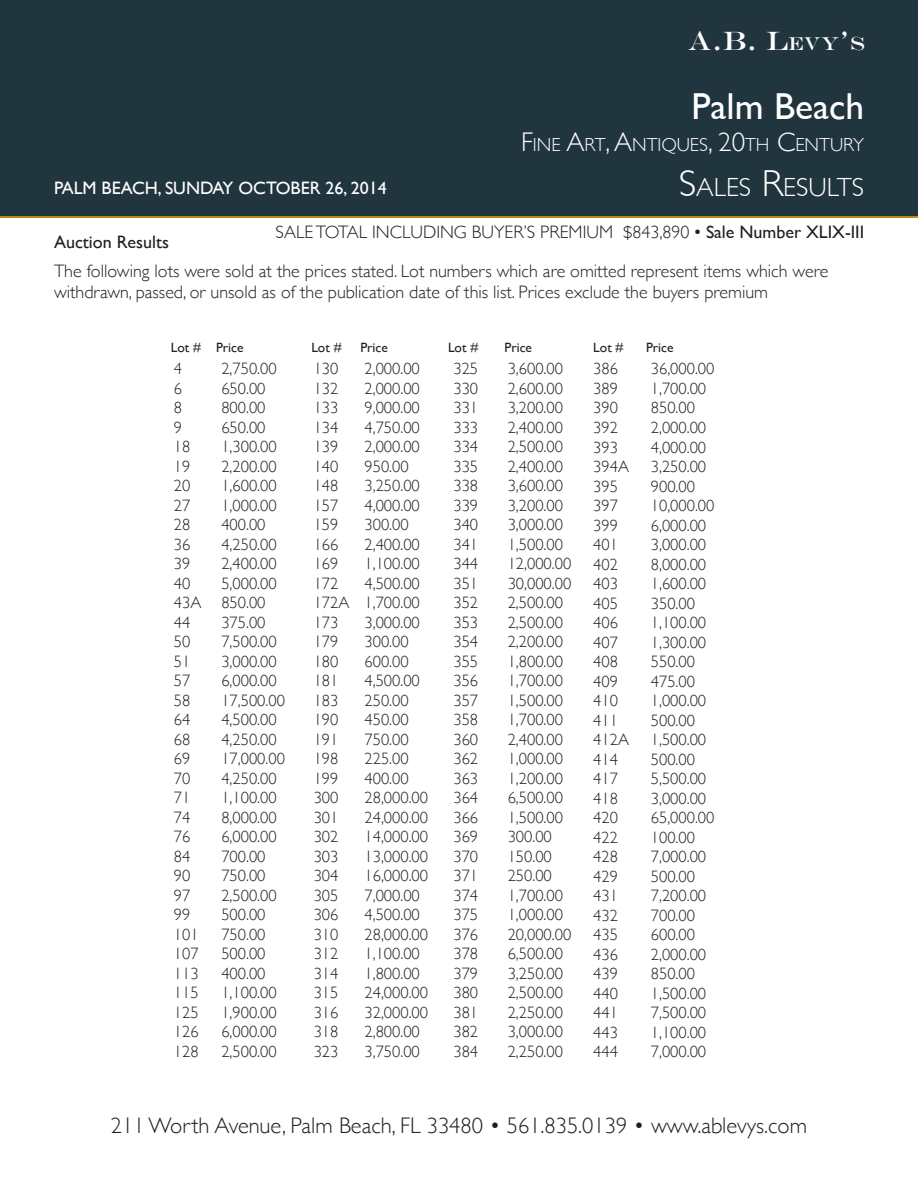
<style>
.page{position:relative;width:918px;height:1188px;background:#fff}
.page>*{position:absolute;margin:0;border:0;box-sizing:border-box;transform-origin:0 0}
.t1{font:37.5px "Gill Sans";color:#fff}
.t2{font:27px "Engravers";color:#fff}
.t3{font:300 26.25px "Gill Sans";color:#fff}
.t4{font:300 22.5px "Gill Sans";color:#231f20}
.t5{font:300 18.9px "Gill Sans";color:#fff}
.t6{font:300 18px/21.6px "Gill Sans";color:#231f20}
.t7{font:18px "Gill Sans";color:#fff}
.t8{font:18px "Gill Sans";color:#231f20}
.t9{font:300 16.5px/19.5px "Gill Sans";color:#231f20}
.t10{font:13.5px "Gill Sans";color:#231f20}
.s1{font-size:18.9px}
.s2{font-style:inherit}
.s3{font-size:27px}
.s4{font-size:37.5px}
.s5{font-weight:400}
</style>
<div class="page">
<div style="left:0;top:0;width:918px;height:218px;background:#21353f"></div>
<hr style="left:0;top:217px;width:918px;height:1px;background:#b88914">
<p class="t7" style="left:54px;top:178px;width:334px">PALM BEACH, SUNDAY OCTOBER 26, 2014</p>
<h2 class="t2" style="left:688px;top:25px;width:178px">A.B. L<span class="s1">EVY</span><span class="s2">’</span><span class="s1">S</span></h2>
<h1 class="t1" style="left:691px;top:84px;width:174px">Palm Beach</h1>
<p class="t5" style="left:521px;top:130px;width:345px"><span class="s3">F</span>INE <span class="s3">A</span>RT<span class="s3">, A</span>NTIQUES<span class="s3">, 20</span>TH <span class="s3">C</span>ENTURY</p>
<h3 class="t3" style="left:679px;top:167px;width:187px"><span class="s4">S</span>ALES <span class="s4">R</span>ESULTS</h3>
<p class="t6" style="left:276px;top:221px;width:590px">SALE TOTAL INCLUDING BUYER’S PREMIUM $843,890 <span class="s5">• Sale Number XLIX-III</span></p>
<p class="t8" style="left:54px;top:232px;width:117px">Auction Results</p>
<p class="t6" style="left:54px;top:259px;width:776px">The following lots were sold at the prices stated. Lot numbers which are omitted represent items which were withdrawn, passed, or unsold as of the publication date of this list. Prices exclude the buyers premium</p>
<p class="t10" style="left:171px;top:339px;width:74px">Lot # Price</p>
<p class="t10" style="left:311px;top:339px;width:32px">Lot #</p>
<p class="t10" style="left:360px;top:339px;width:29px">Price</p>
<p class="t10" style="left:448px;top:339px;width:32px">Lot #</p>
<p class="t10" style="left:505px;top:339px;width:29px">Price</p>
<p class="t10" style="left:593px;top:339px;width:32px">Lot #</p>
<p class="t10" style="left:646px;top:339px;width:29px">Price</p>
<p class="t9" style="left:174px;top:358px;width:29px">4<br>6<br>8<br>9<br>18<br>19<br>20<br>27<br>28<br>36<br>39<br>40<br>43A<br>44<br>50<br>51<br>57<br>58<br>64<br>68<br>69<br>70<br>71<br>74<br>76<br>84<br>90<br>97<br>99<br>101<br>107<br>113<br>115<br>125<br>126<br>128</p>
<p class="t9" style="left:314px;top:358px;width:37px">130<br>132<br>133<br>134<br>139<br>140<br>148<br>157<br>159<br>166<br>169<br>172<br>172A<br>173<br>179<br>180<br>181<br>183<br>190<br>191<br>198<br>199<br>300<br>301<br>302<br>303<br>304<br>305<br>306<br>310<br>312<br>314<br>315<br>316<br>318<br>323</p>
<p class="t9" style="left:453px;top:358px;width:26px;text-align:justify">325<br>330<br>331<br>333<br>334<br>335<br>338<br>339<br>340<br>341<br>344<br>351<br>352<br>353<br>354<br>355<br>356<br>357<br>358<br>360<br>362<br>363<br>364<br>366<br>369<br>370<br>371<br>374<br>375<br>376<br>378<br>379<br>380<br>381<br>382<br>384</p>
<p class="t9" style="left:593px;top:359px;width:37px">386<br>389<br>390<br>392<br>393<br>394A<br>395<br>397<br>399<br>401<br>402<br>403<br>405<br>406<br>407<br>408<br>409<br>410<br>411<br>412A<br>414<br>417<br>418<br>420<br>422<br>428<br>429<br>431<br>432<br>435<br>436<br>439<br>440<br>441<br>443<br>444</p>
<p class="t9" style="left:221px;top:358px;width:65px">2,750.00<br>650.00<br>800.00<br>650.00<br>1,300.00<br>2,200.00<br>1,600.00<br>1,000.00<br>400.00<br>4,250.00<br>2,400.00<br>5,000.00<br>850.00<br>375.00<br>7,500.00<br>3,000.00<br>6,000.00<br>17,500.00<br>4,500.00<br>4,250.00<br>17,000.00<br>4,250.00<br>1,100.00<br>8,000.00<br>6,000.00<br>700.00<br>750.00<br>2,500.00<br>500.00<br>750.00<br>500.00<br>400.00<br>1,100.00<br>1,900.00<br>6,000.00<br>2,500.00</p>
<p class="t9" style="left:365px;top:358px;width:65px">2,000.00<br>2,000.00<br>9,000.00<br>4,750.00<br>2,000.00<br>950.00<br>3,250.00<br>4,000.00<br>300.00<br>2,400.00<br>1,100.00<br>4,500.00<br>1,700.00<br>3,000.00<br>300.00<br>600.00<br>4,500.00<br>250.00<br>450.00<br>750.00<br>225.00<br>400.00<br>28,000.00<br>24,000.00<br>14,000.00<br>13,000.00<br>16,000.00<br>7,000.00<br>4,500.00<br>28,000.00<br>1,100.00<br>1,800.00<br>24,000.00<br>32,000.00<br>2,800.00<br>3,750.00</p>
<p class="t9" style="left:508px;top:358px;width:65px">3,600.00<br>2,600.00<br>3,200.00<br>2,400.00<br>2,500.00<br>2,400.00<br>3,600.00<br>3,200.00<br>3,000.00<br>1,500.00<br>12,000.00<br>30,000.00<br>2,500.00<br>2,500.00<br>2,200.00<br>1,800.00<br>1,700.00<br>1,500.00<br>1,700.00<br>2,400.00<br>1,000.00<br>1,200.00<br>6,500.00<br>1,500.00<br>300.00<br>150.00<br>250.00<br>1,700.00<br>1,000.00<br>20,000.00<br>6,500.00<br>3,250.00<br>2,500.00<br>2,250.00<br>3,000.00<br>2,250.00</p>
<p class="t9" style="left:651px;top:359px;width:65px">36,000.00<br>1,700.00<br>850.00<br>2,000.00<br>4,000.00<br>3,250.00<br>900.00<br>10,000.00<br>6,000.00<br>3,000.00<br>8,000.00<br>1,600.00<br>350.00<br>1,100.00<br>1,300.00<br>550.00<br>475.00<br>1,000.00<br>500.00<br>1,500.00<br>500.00<br>5,500.00<br>3,000.00<br>65,000.00<br>100.00<br>7,000.00<br>500.00<br>7,200.00<br>700.00<br>600.00<br>2,000.00<br>850.00<br>1,500.00<br>7,500.00<br>1,100.00<br>7,000.00</p>
<h3 class="t4" style="left:111px;top:1108px;width:698px">211 Worth Avenue, Palm Beach, FL 33480 • 561.835.0139 • www.ablevys.com</h3>
</div>
